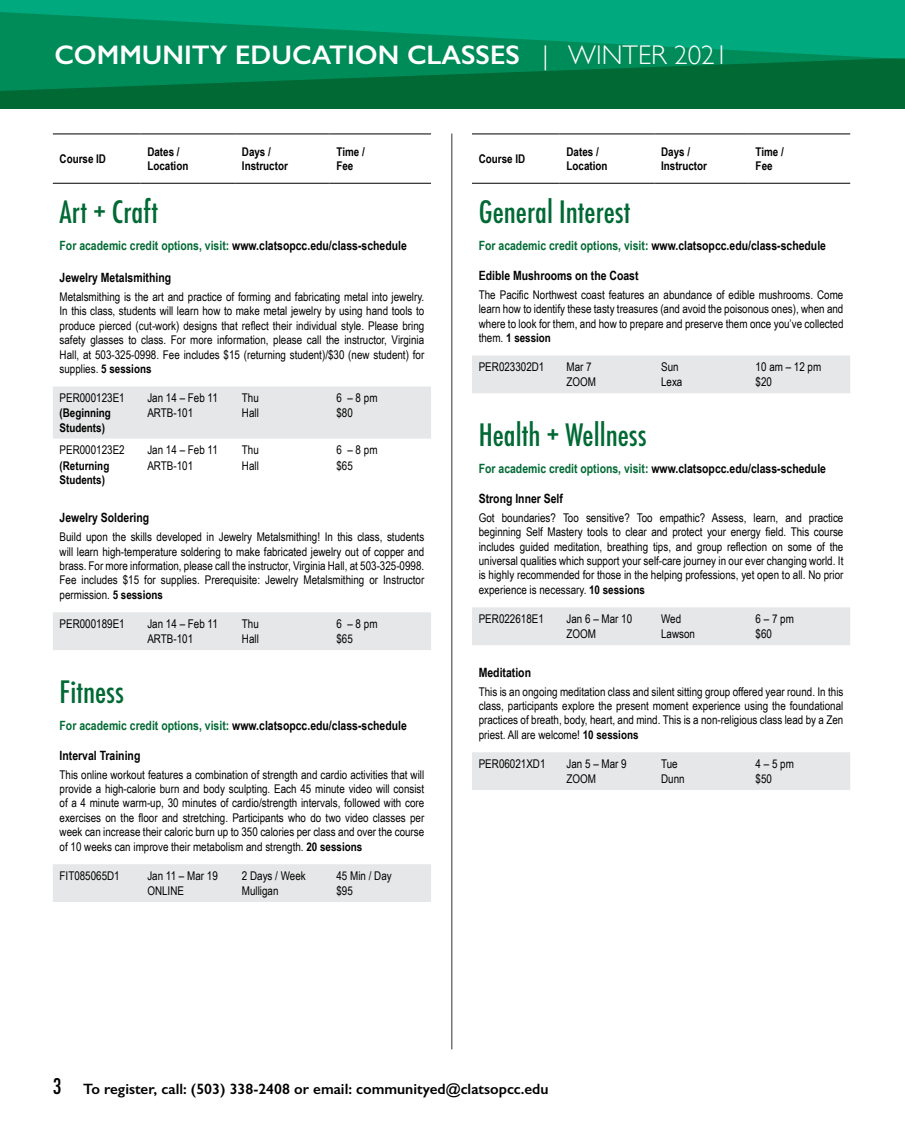
<style>
.page{position:relative;width:905px;height:1148px;background:#fff}
.page>*{position:absolute;margin:0;border:0;box-sizing:border-box;transform-origin:0 0}
.t1{font:500 condensed 30px "Futura";color:#006934}
.t2{font:600 27px "Gill Sans";color:#fff}
.t3{font:500 condensed 21px "Futura";color:#000}
.t4{font:600 15px "Gill Sans";color:#000}
.t5{font:700 12.75px "Arial Narrow";color:#000}
.t6{font:12px/14.4px "Arial Narrow";color:#000;text-align:justify}
.t7{font:700 12px/14.4px "Arial Narrow";color:#000}
.s1{font-weight:300}
.s2{color:#006934}
.s3{font-weight:700}
</style>
<div class="page">
<div style="left:0;top:92px;width:904px;height:15px;background:#006934"></div>
<svg style="left:0;top:0;width:904px;height:92px;background:#009060"></svg>
<hr style="left:904px;top:0;width:1px;height:108px;background:#006934">
<svg style="left:904px;top:0;width:1px;height:59px"></svg>
<hr style="left:451px;top:134px;width:1px;height:915px;background:#757779">
<div style="left:53px;top:386px;width:378px;height:52px;background:#e6e7e8"></div>
<div style="left:53px;top:612px;width:378px;height:38px;background:#e6e7e8"></div>
<div style="left:53px;top:864px;width:378px;height:38px;background:#e6e7e8"></div>
<hr style="left:53px;top:134px;width:88px;height:1px;background:#000">
<hr style="left:141px;top:134px;width:94px;height:1px;background:#000">
<hr style="left:235px;top:134px;width:95px;height:1px;background:#000">
<hr style="left:330px;top:134px;width:101px;height:1px;background:#000">
<hr style="left:53px;top:183px;width:88px;height:1px;background:#000">
<hr style="left:141px;top:183px;width:94px;height:1px;background:#000">
<hr style="left:235px;top:183px;width:95px;height:1px;background:#000">
<hr style="left:330px;top:183px;width:101px;height:1px;background:#000">
<div style="left:472px;top:355px;width:378px;height:38px;background:#e6e7e8"></div>
<div style="left:472px;top:607px;width:378px;height:38px;background:#e6e7e8"></div>
<div style="left:472px;top:752px;width:378px;height:38px;background:#e6e7e8"></div>
<hr style="left:472px;top:134px;width:88px;height:1px;background:#000">
<hr style="left:560px;top:134px;width:94px;height:1px;background:#000">
<hr style="left:654px;top:134px;width:94px;height:1px;background:#000">
<hr style="left:748px;top:134px;width:102px;height:1px;background:#000">
<hr style="left:472px;top:183px;width:88px;height:1px;background:#000">
<hr style="left:560px;top:183px;width:94px;height:1px;background:#000">
<hr style="left:654px;top:183px;width:94px;height:1px;background:#000">
<hr style="left:748px;top:183px;width:102px;height:1px;background:#000">
<h2 class="t2" style="left:55px;top:38px;width:675px">COMMUNITY EDUCATION CLASSES <span class="s1">| WINTER 2021</span></h2>
<p class="t7" style="left:60px;top:151px;width:48px">Course ID</p>
<p class="t7" style="left:147px;top:144px;width:43px">Dates /<br>Location</p>
<p class="t7" style="left:242px;top:144px;width:47px">Days /<br>Instructor</p>
<p class="t7" style="left:336px;top:144px;width:30px">Time /<br>Fee</p>
<h1 class="t1" style="left:60px;top:192px;width:100px">Art + Craft</h1>
<p class="t5" style="left:60px;top:236px;width:349px"><span class="s2">For academic credit options, visit:</span> www.clatsopcc.edu/class-schedule</p>
<p class="t5" style="left:60px;top:268px;width:113px">Jewelry Metalsmithing</p>
<p class="t6" style="left:60px;top:289px;width:366px">Metalsmithing is the art and practice of forming and fabricating metal into jewelry.<br>In this class, students will learn how to make metal jewelry by using hand tools to produce pierced (cut-work) designs that reflect their individual style. Please bring safety glasses to class. For more information, please call the instructor, Virginia Hall, at 503-325-0998. Fee includes $15 (returning student)/$30 (new student) for supplies. <span class="s3">5 sessions</span></p>
<p class="t6" style="left:60px;top:390px;width:67px">PER000123E1</p>
<p class="t6" style="left:147px;top:390px;width:72px">Jan 14 – Feb 11</p>
<p class="t6" style="left:242px;top:390px;width:18px">Thu</p>
<p class="t6" style="left:336px;top:390px;width:43px">6 – 8 pm</p>
<p class="t7" style="left:60px;top:405px;width:53px">(Beginning<br>Students)</p>
<p class="t6" style="left:147px;top:405px;width:47px">ARTB-101</p>
<p class="t6" style="left:242px;top:405px;width:18px">Hall</p>
<p class="t6" style="left:336px;top:405px;width:18px">$80</p>
<p class="t6" style="left:60px;top:442px;width:67px">PER000123E2</p>
<p class="t6" style="left:147px;top:442px;width:72px">Jan 14 – Feb 11</p>
<p class="t6" style="left:242px;top:442px;width:18px">Thu</p>
<p class="t6" style="left:336px;top:442px;width:43px">6 – 8 pm</p>
<p class="t7" style="left:60px;top:457px;width:51px">(Returning<br>Students)</p>
<p class="t6" style="left:147px;top:458px;width:47px">ARTB-101</p>
<p class="t6" style="left:242px;top:458px;width:18px">Hall</p>
<p class="t6" style="left:336px;top:458px;width:18px">$65</p>
<p class="t5" style="left:60px;top:508px;width:91px">Jewelry Soldering</p>
<p class="t6" style="left:60px;top:529px;width:366px">Build upon the skills developed in Jewelry Metalsmithing! In this class, students will learn high-temperature soldering to make fabricated jewelry out of copper and brass. For more information, please call the instructor, Virginia Hall, at 503-325-0998.<br>Fee includes $15 for supplies. Prerequisite: Jewelry Metalsmithing or Instructor permission. <span class="s3">5 sessions</span></p>
<p class="t6" style="left:60px;top:616px;width:67px">PER000189E1</p>
<p class="t6" style="left:147px;top:616px;width:72px">Jan 14 – Feb 11</p>
<p class="t6" style="left:242px;top:616px;width:18px">Thu</p>
<p class="t6" style="left:336px;top:616px;width:43px">6 – 8 pm</p>
<p class="t6" style="left:147px;top:631px;width:47px">ARTB-101</p>
<p class="t6" style="left:242px;top:631px;width:18px">Hall</p>
<p class="t6" style="left:336px;top:631px;width:18px">$65</p>
<h1 class="t1" style="left:60px;top:672px;width:66px">Fitness</h1>
<p class="t5" style="left:60px;top:716px;width:349px"><span class="s2">For academic credit options, visit:</span> www.clatsopcc.edu/class-schedule</p>
<p class="t5" style="left:60px;top:745px;width:82px">Interval Training</p>
<p class="t6" style="left:60px;top:766px;width:366px">This online workout features a combination of strength and cardio activities that will provide a high-calorie burn and body sculpting. Each 45 minute video will consist of a 4 minute warm-up, 30 minutes of cardio/strength intervals, followed with core exercises on the floor and stretching. Participants who do two video classes per week can increase their caloric burn up to 350 calories per class and over the course of 10 weeks can improve their metabolism and strength. <span class="s3">20 sessions</span></p>
<p class="t6" style="left:60px;top:867px;width:62px">FIT085065D1</p>
<p class="t6" style="left:147px;top:867px;width:72px">Jan 11 – Mar 19</p>
<p class="t6" style="left:242px;top:867px;width:65px">2 Days / Week</p>
<p class="t6" style="left:336px;top:867px;width:57px">45 Min / Day</p>
<p class="t6" style="left:147px;top:883px;width:38px">ONLINE</p>
<p class="t6" style="left:242px;top:883px;width:38px">Mulligan</p>
<p class="t6" style="left:336px;top:883px;width:18px">$95</p>
<p class="t7" style="left:478px;top:151px;width:48px">Course ID</p>
<p class="t7" style="left:566px;top:144px;width:43px">Dates /<br>Location</p>
<p class="t7" style="left:661px;top:144px;width:47px">Days /<br>Instructor</p>
<p class="t7" style="left:755px;top:144px;width:30px">Time /<br>Fee</p>
<h1 class="t1" style="left:478px;top:193px;width:153px">General Interest</h1>
<p class="t5" style="left:478px;top:236px;width:349px"><span class="s2">For academic credit options, visit:</span> www.clatsopcc.edu/class-schedule</p>
<p class="t5" style="left:478px;top:266px;width:161px">Edible Mushrooms on the Coast</p>
<p class="t6" style="left:478px;top:287px;width:366px">The Pacific Northwest coast features an abundance of edible mushrooms. Come learn how to identify these tasty treasures (and avoid the poisonous ones), when and where to look for them, and how to prepare and preserve them once you’ve collected them. <span class="s3">1 session</span></p>
<p class="t6" style="left:478px;top:359px;width:67px">PER023302D1</p>
<p class="t6" style="left:566px;top:359px;width:27px">Mar 7</p>
<p class="t6" style="left:661px;top:359px;width:19px">Sun</p>
<p class="t6" style="left:755px;top:359px;width:67px">10 am – 12 pm</p>
<p class="t6" style="left:566px;top:374px;width:31px">ZOOM</p>
<p class="t6" style="left:661px;top:374px;width:23px">Lexa</p>
<p class="t6" style="left:755px;top:374px;width:18px">$20</p>
<h1 class="t1" style="left:478px;top:416px;width:169px">Health + Wellness</h1>
<p class="t5" style="left:478px;top:459px;width:349px"><span class="s2">For academic credit options, visit:</span> www.clatsopcc.edu/class-schedule</p>
<p class="t5" style="left:478px;top:489px;width:86px">Strong Inner Self</p>
<p class="t6" style="left:478px;top:510px;width:366px">Got boundaries? Too sensitive? Too empathic? Assess, learn, and practice beginning Self Mastery tools to clear and protect your energy field. This course includes guided meditation, breathing tips, and group reflection on some of the universal qualities which support your self-care journey in our ever changing world. It is highly recommended for those in the helping professions, yet open to all. No prior experience is necessary. <span class="s3">10 sessions</span></p>
<p class="t6" style="left:478px;top:611px;width:67px">PER022618E1</p>
<p class="t6" style="left:566px;top:611px;width:67px">Jan 6 – Mar 10</p>
<p class="t6" style="left:661px;top:611px;width:22px">Wed</p>
<p class="t6" style="left:755px;top:611px;width:40px">6 – 7 pm</p>
<p class="t6" style="left:566px;top:626px;width:31px">ZOOM</p>
<p class="t6" style="left:661px;top:626px;width:35px">Lawson</p>
<p class="t6" style="left:755px;top:626px;width:18px">$60</p>
<p class="t5" style="left:478px;top:662px;width:54px">Meditation</p>
<p class="t6" style="left:478px;top:683px;width:366px">This is an ongoing meditation class and silent sitting group offered year round. In this class, participants explore the present moment experience using the foundational practices of breath, body, heart, and mind. This is a non-religious class lead by a Zen priest. All are welcome! <span class="s3">10 sessions</span></p>
<p class="t6" style="left:478px;top:756px;width:68px">PER06021XD1</p>
<p class="t6" style="left:566px;top:756px;width:62px">Jan 5 – Mar 9</p>
<p class="t6" style="left:661px;top:756px;width:18px">Tue</p>
<p class="t6" style="left:755px;top:756px;width:40px">4 – 5 pm</p>
<p class="t6" style="left:566px;top:771px;width:31px">ZOOM</p>
<p class="t6" style="left:661px;top:771px;width:25px">Dunn</p>
<p class="t6" style="left:755px;top:771px;width:18px">$50</p>
<h3 class="t3" style="left:53px;top:1072px;width:10px">3</h3>
<p class="t4" style="left:83px;top:1079px;width:467px">To register, call: (503) 338-2408 or email: communityed@clatsopcc.edu</p>
</div>
